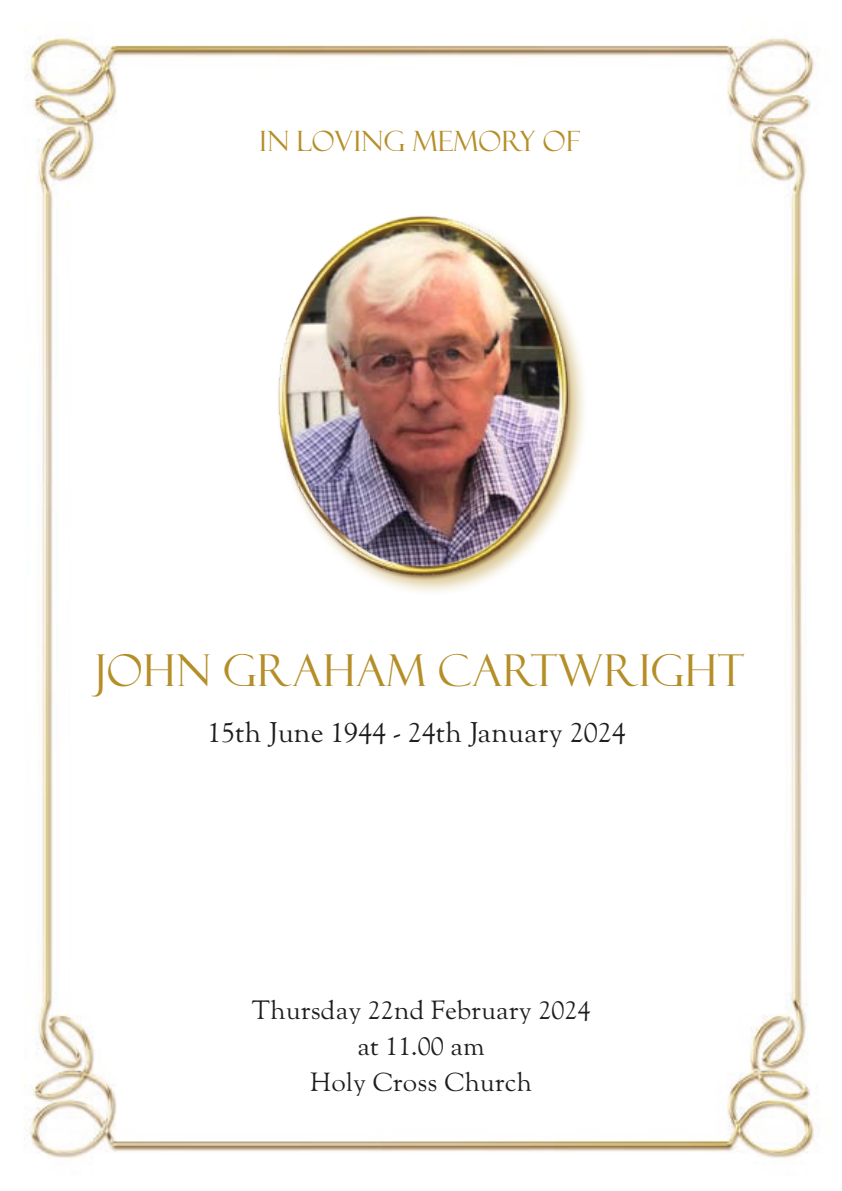
<style>
.page{position:relative;width:842px;height:1191px;background:#fff}
.page>*{position:absolute;margin:0;border:0;box-sizing:border-box;transform-origin:0 0}
.t1{font:44px "Felix Titling";letter-spacing:.01em;color:#b58e28}
.t2{font:28px "LTC Goudy Oldstyle Pro";color:#1d1d1b}
.t3{font:28px "Felix Titling";letter-spacing:.01em;color:#b58e28}
.t4{font:26px/36px "LTC Goudy Oldstyle Pro";color:#1d1d1b;text-align:center}
</style>
<div class="page">
<img style="left:24px;top:28px;width:791px;height:1131px">
<div style="left:275px;top:214px;width:314px;height:383px;background:#b58e28;opacity:.5"></div>
<img style="left:272px;top:209px;width:303px;height:373px">
<p class="t3" style="left:259px;top:125px;width:322px">IN LOVING MEMORY OF</p>
<h1 class="t1" style="left:95px;top:645px;width:651px">JOHN GRAHAM CARTWRIGHT</h1>
<p class="t2" style="left:207px;top:716px;width:420px">15th June 1944 - 24th January 2024</p>
<p class="t4" style="left:252px;top:992px;width:340px">Thursday 22nd February 2024 at 11.00 am<br>Holy Cross Church</p>
</div>
